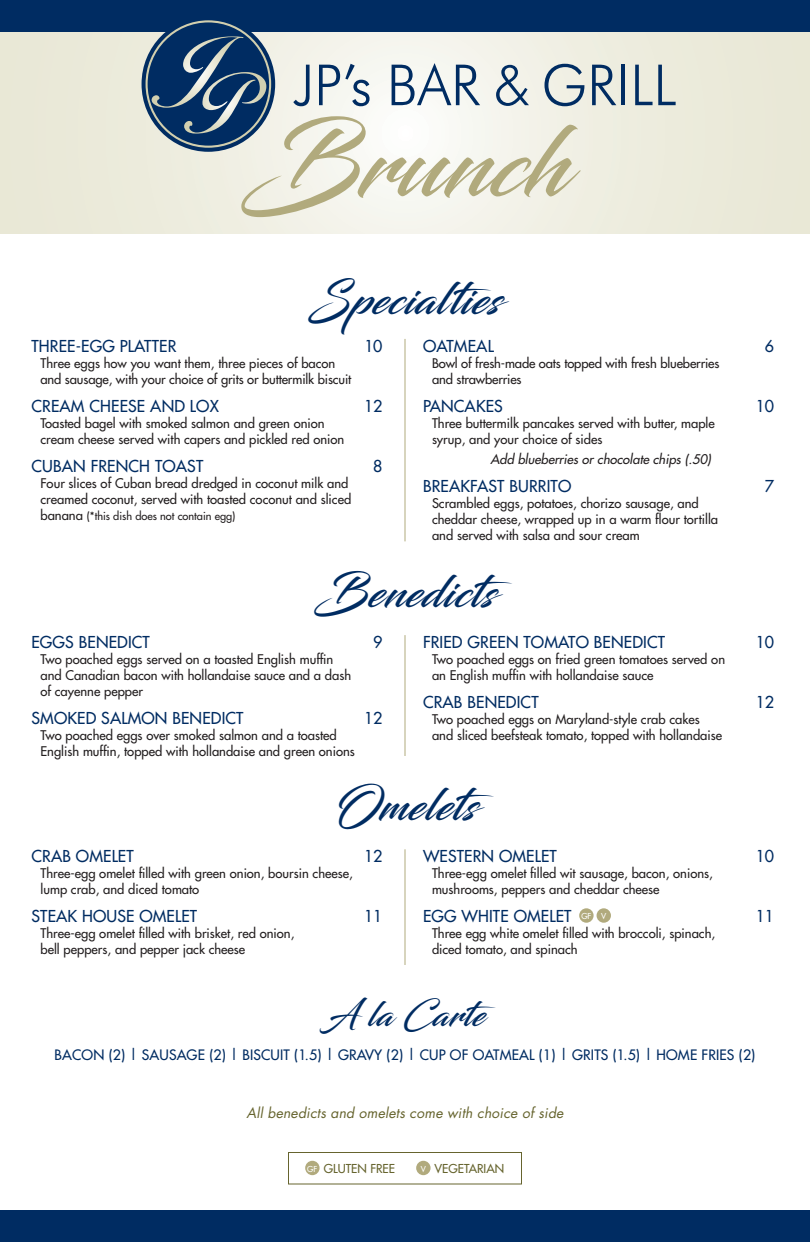
<style>
.page{position:relative;width:810px;height:1242px;background:#fff}
.page>*{position:absolute;margin:0;border:0;box-sizing:border-box;transform-origin:0 0}
.Description{font:97px "Blacksword";color:#b1aa7d}
.Description-2{font:44px "Blacksword";letter-spacing:.02em;color:#002c62}
.Description-3{font:34px "Blacksword";letter-spacing:.02em;color:#002c62}
.Menu_Item{font:16px "Futura";letter-spacing:.01em;color:#002c62}
.Menu_Item-2{font:14px "Futura";letter-spacing:.01em;color:#002c62}
.Menu_Item-3{font:italic 14px "Futura";letter-spacing:.01em;color:#66642e}
.Description-4{font:13px/16px "Futura";color:#231f20}
.Add{font:italic 13px "Futura";color:#231f20}
.Description-5{font:12px "Futura";color:#66642e}
.Description-6{font:11px "Futura";color:#231f20}
.Menu_Item-4{font:8px "Futura";color:#fff}
.s1{font-size:13px}
</style>
<div class="page">
<svg style="left:0;top:32px;width:810px;height:202px;background:#eeeee1"></svg>
<div style="left:0;top:0;width:810px;height:32px;background:#002c62"></div>
<div style="left:0;top:1210px;width:810px;height:32px;background:#002c62"></div>
<svg style="left:293px;top:65px;width:17px;height:41px"></svg>
<svg style="left:319px;top:64px;width:51px;height:42px"></svg>
<svg style="left:392px;top:63px;width:88px;height:42px"></svg>
<svg style="left:496px;top:65px;width:33px;height:41px"></svg>
<svg style="left:545px;top:64px;width:39px;height:42px;background:#b0bbc1"></svg>
<svg style="left:592px;top:65px;width:24px;height:40px"></svg>
<hr style="left:622px;top:65px;width:3px;height:40px;background:#002c62">
<svg style="left:635px;top:65px;width:41px;height:40px;background:#b5bfc0"></svg>
<svg style="left:142px;top:20px;width:133px;height:132px;background:#456484"></svg>
<hr style="left:404px;top:339px;width:2px;height:202px;background:#b1aa7d">
<hr style="left:404px;top:635px;width:2px;height:121px;background:#b1aa7d">
<hr style="left:404px;top:849px;width:2px;height:116px;background:#b1aa7d">
<div style="left:288px;top:1152px;width:234px;height:32px;border:1px solid #66642e"></div>
<div style="left:305px;top:1161px;width:15px;height:14px;background:#b1aa7d;border-radius:50%"></div>
<div style="left:416px;top:1161px;width:15px;height:14px;background:#b1aa7d;border-radius:50%"></div>
<div style="left:579px;top:908px;width:15px;height:15px;background:#b1aa7d;border-radius:50%"></div>
<div style="left:597px;top:908px;width:14px;height:15px;background:#b1aa7d;border-radius:50%"></div>
<p class="Description" style="left:242px;top:106px;width:328px">Brunch</p>
<p class="Description-2" style="left:309px;top:273px;width:194px">Specialties</p>
<p class="Menu_Item" style="left:32px;top:335px;width:146px">THREE-EGG PLATTER</p>
<p class="Menu_Item" style="left:364px;top:335px;width:20px">10</p>
<p class="Description-4" style="left:40px;top:355px;width:312px">Three eggs how you want them, three pieces of bacon and sausage, with your choice of grits or buttermilk biscuit</p>
<p class="Menu_Item" style="left:32px;top:395px;width:189px">CREAM CHEESE AND LOX</p>
<p class="Menu_Item" style="left:364px;top:395px;width:20px">12</p>
<p class="Description-4" style="left:40px;top:415px;width:305px">Toasted bagel with smoked salmon and green onion cream cheese served with capers and pickled red onion</p>
<p class="Menu_Item" style="left:32px;top:456px;width:173px">CUBAN FRENCH TOAST</p>
<p class="Menu_Item" style="left:373px;top:456px;width:11px">8</p>
<p class="Description-4" style="left:40px;top:475px;width:312px">Four slices of Cuban bread dredged in coconut milk and creamed coconut, served with toasted coconut and sliced</p>
<p class="Description-6" style="left:40px;top:509px;width:197px"><span class="s1">banana</span> (*this dish does not contain egg)</p>
<p class="Menu_Item" style="left:423px;top:335px;width:72px">OATMEAL</p>
<p class="Menu_Item" style="left:765px;top:335px;width:11px">6</p>
<p class="Description-4" style="left:432px;top:355px;width:289px">Bowl of fresh-made oats topped with fresh blueberries and strawberries</p>
<p class="Menu_Item" style="left:423px;top:395px;width:81px">PANCAKES</p>
<p class="Menu_Item" style="left:756px;top:395px;width:20px">10</p>
<p class="Description-4" style="left:432px;top:415px;width:284px">Three buttermilk pancakes served with butter, maple syrup, and your choice of sides</p>
<p class="Add" style="left:490px;top:451px;width:222px">Add blueberries or chocolate chips (.50)</p>
<p class="Menu_Item" style="left:423px;top:476px;width:150px">BREAKFAST BURRITO</p>
<p class="Menu_Item" style="left:765px;top:476px;width:11px">7</p>
<p class="Description-4" style="left:432px;top:496px;width:288px">Scrambled eggs, potatoes, chorizo sausage, and cheddar cheese, wrapped up in a warm flour tortilla and served with salsa and sour cream</p>
<p class="Description-2" style="left:315px;top:566px;width:200px">Benedicts</p>
<p class="Menu_Item" style="left:32px;top:631px;width:120px">EGGS BENEDICT</p>
<p class="Menu_Item" style="left:373px;top:631px;width:11px">9</p>
<p class="Description-4" style="left:40px;top:651px;width:312px">Two poached eggs served on a toasted English muffin and Canadian bacon with hollandaise sauce and a dash of cayenne pepper</p>
<p class="Menu_Item" style="left:32px;top:708px;width:214px">SMOKED SALMON BENEDICT</p>
<p class="Menu_Item" style="left:364px;top:708px;width:20px">12</p>
<p class="Description-4" style="left:40px;top:727px;width:316px">Two poached eggs over smoked salmon and a toasted<br>English muffin, topped with hollandaise and green onions</p>
<p class="Menu_Item" style="left:423px;top:631px;width:244px">FRIED GREEN TOMATO BENEDICT</p>
<p class="Menu_Item" style="left:756px;top:631px;width:20px">10</p>
<p class="Description-4" style="left:432px;top:651px;width:295px">Two poached eggs on fried green tomatoes served on an English muffin with hollandaise sauce</p>
<p class="Menu_Item" style="left:423px;top:692px;width:117px">CRAB BENEDICT</p>
<p class="Menu_Item" style="left:756px;top:692px;width:20px">12</p>
<p class="Description-4" style="left:432px;top:711px;width:292px">Two poached eggs on Maryland-style crab cakes and sliced beefsteak tomato, topped with hollandaise</p>
<p class="Description-2" style="left:333px;top:779px;width:163px">Omelets</p>
<p class="Menu_Item" style="left:32px;top:846px;width:104px">CRAB OMELET</p>
<p class="Menu_Item" style="left:364px;top:846px;width:20px">12</p>
<p class="Description-4" style="left:40px;top:865px;width:314px">Three-egg omelet filled with green onion, boursin cheese, lump crab, and diced tomato</p>
<p class="Menu_Item" style="left:32px;top:906px;width:167px">STEAK HOUSE OMELET</p>
<p class="Menu_Item" style="left:364px;top:906px;width:20px">11</p>
<p class="Description-4" style="left:40px;top:925px;width:255px">Three-egg omelet filled with brisket, red onion, bell peppers, and pepper jack cheese</p>
<p class="Menu_Item" style="left:423px;top:846px;width:135px">WESTERN OMELET</p>
<p class="Menu_Item" style="left:756px;top:846px;width:20px">10</p>
<p class="Description-4" style="left:432px;top:865px;width:282px">Three-egg omelet filled wit sausage, bacon, onions, mushrooms, peppers and cheddar cheese</p>
<p class="Menu_Item" style="left:423px;top:906px;width:150px">EGG WHITE OMELET</p>
<p class="Menu_Item" style="left:756px;top:906px;width:20px">11</p>
<p class="Description-4" style="left:432px;top:925px;width:285px">Three egg white omelet filled with broccoli, spinach, diced tomato, and spinach</p>
<p class="Menu_Item-4" style="left:581px;top:911px;width:12px">GF</p>
<p class="Menu_Item-4" style="left:601px;top:911px;width:7px">V</p>
<p class="Description-3" style="left:325px;top:994px;width:173px">A la Carte</p>
<p class="Menu_Item-2" style="left:55px;top:1045px;width:702px">BACON (2) | SAUSAGE (2) | BISCUIT (1.5) | GRAVY (2) | CUP OF OATMEAL (1) | GRITS (1.5) | HOME FRIES (2)</p>
<p class="Menu_Item-3" style="left:246px;top:1103px;width:319px">All benedicts and omelets come with choice of side</p>
<p class="Menu_Item-4" style="left:307px;top:1164px;width:12px">GF</p>
<p class="Description-5" style="left:324px;top:1160px;width:73px">GLUTEN FREE</p>
<p class="Menu_Item-4" style="left:421px;top:1164px;width:7px">V</p>
<p class="Description-5" style="left:435px;top:1160px;width:71px">VEGETARIAN</p>
</div>
